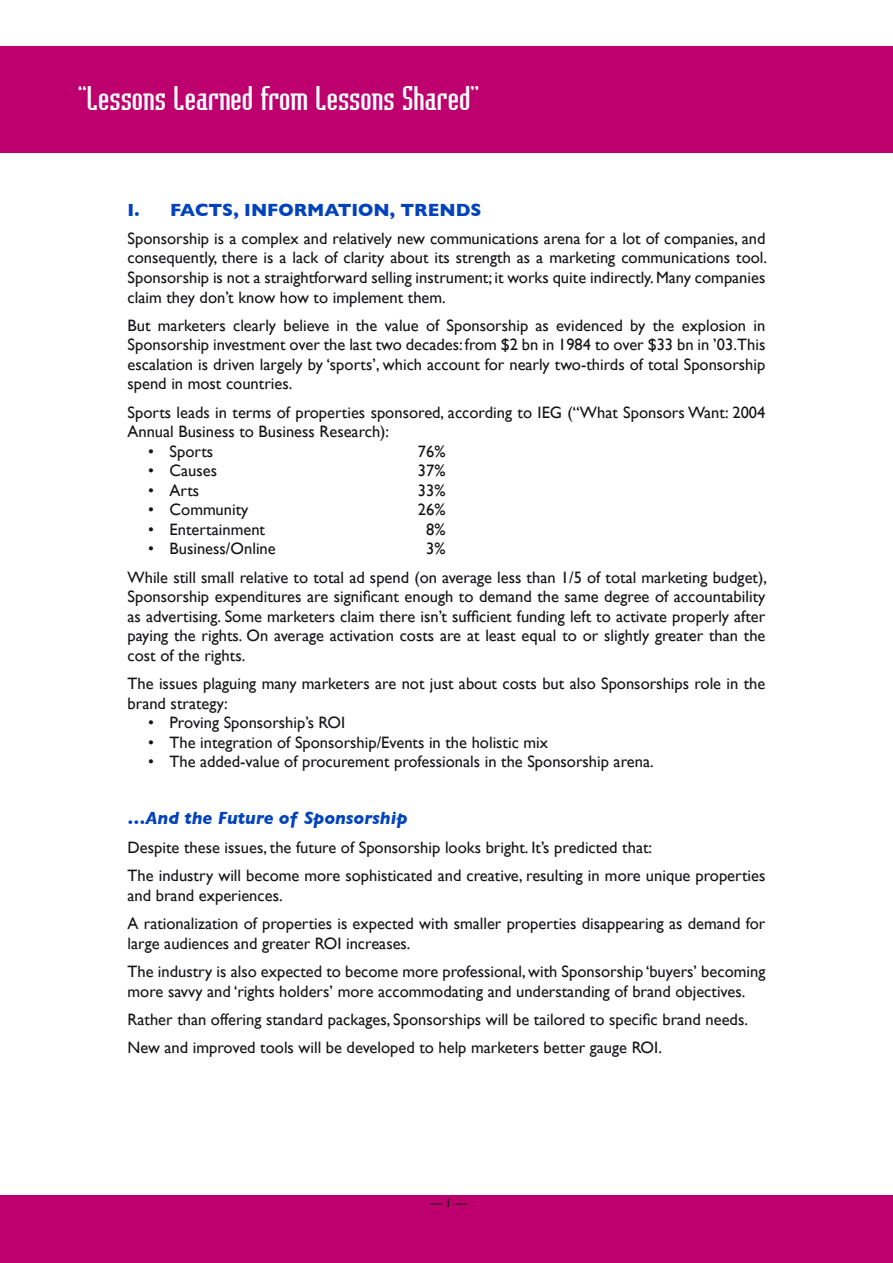
<style>
.page{position:relative;width:893px;height:1263px;background:#fff}
.page>*{position:absolute;margin:0;border:0;box-sizing:border-box;transform-origin:0 0}
.t1{font:36px "Badloc ICG";color:#fff}
.t2{font:700 18px "Gill Sans";color:#0043bc}
.t3{font:italic 700 18px "Gill Sans";color:#0043bc}
.t4{font:16.5px/19.5px "Gill Sans";color:#151518}
.t5{font:12px "Gill Sans";color:#151518}
</style>
<div class="page">
<div style="left:0;top:1195px;width:893px;height:68px;background:#bd006e"></div>
<div style="left:0;top:47px;width:893px;height:106px;background:#bd006e"></div>
<h1 class="t1" style="left:78px;top:78px;width:403px">“Lessons Learned from Lessons Shared”</h1>
<p class="t2" style="left:128px;top:199px;width:355px">I. FACTS, INFORMATION, TRENDS</p>
<p class="t4" style="left:128px;top:229px;width:641px;text-align:justify">Sponsorship is a complex and relatively new communications arena for a lot of companies, and consequently, there is a lack of clarity about its strength as a marketing communications tool.<br>Sponsorship is not a straightforward selling instrument; it works quite indirectly. Many companies claim they don’t know how to implement them.</p>
<p class="t4" style="left:128px;top:315px;width:639px;text-align:justify">But marketers clearly believe in the value of Sponsorship as evidenced by the explosion in Sponsorship investment over the last two decades: from $2 bn in 1984 to over $33 bn in ’03.This escalation is driven largely by ‘sports’, which account for nearly two-thirds of total Sponsorship spend in most countries.</p>
<p class="t4" style="left:128px;top:402px;width:639px">Sports leads in terms of properties sponsored, according to IEG (“What Sponsors Want: 2004<br>Annual Business to Business Research):</p>
<p class="t4" style="left:148px;top:441px;width:66px">• Sports</p>
<p class="t4" style="left:418px;top:441px;width:29px">76%</p>
<p class="t4" style="left:148px;top:461px;width:70px">• Causes</p>
<p class="t4" style="left:418px;top:461px;width:29px">37%</p>
<p class="t4" style="left:148px;top:480px;width:52px">• Arts</p>
<p class="t4" style="left:418px;top:480px;width:29px">33%</p>
<p class="t4" style="left:148px;top:500px;width:102px">• Community</p>
<p class="t4" style="left:418px;top:500px;width:29px">26%</p>
<p class="t4" style="left:148px;top:519px;width:118px">• Entertainment</p>
<p class="t4" style="left:426px;top:519px;width:21px">8%</p>
<p class="t4" style="left:148px;top:539px;width:129px">• Business/Online</p>
<p class="t4" style="left:128px;top:534px;width:641px;line-height:28.5px;text-indent:299px">3%<br>While still small relative to total ad spend (on average less than 1/5 of total marketing budget),</p>
<p class="t4" style="left:128px;top:587px;width:639px;text-align:justify">Sponsorship expenditures are significant enough to demand the same degree of accountability as advertising. Some marketers claim there isn’t sufficient funding left to activate properly after paying the rights. On average activation costs are at least equal to or slightly greater than the cost of the rights.</p>
<p class="t4" style="left:128px;top:674px;width:639px">The issues plaguing many marketers are not just about costs but also Sponsorships role in the brand strategy:</p>
<p class="t4" style="left:148px;top:713px;width:198px">• Proving Sponsorship’s ROI</p>
<p class="t4" style="left:148px;top:732px;width:401px">• The integration of Sponsorship/Events in the holistic mix</p>
<p class="t4" style="left:148px;top:752px;width:507px">• The added-value of procurement professionals in the Sponsorship arena.</p>
<p class="t3" style="left:128px;top:808px;width:281px">…And the Future of Sponsorship</p>
<p class="t4" style="left:128px;top:833px;width:639px;line-height:28.5px">Despite these issues, the future of Sponsorship looks bright. It’s predicted that:<br>The industry will become more sophisticated and creative, resulting in more unique properties</p>
<p class="t4" style="left:128px;top:881px;width:639px;line-height:28.5px">and brand experiences.<br>A rationalization of properties is expected with smaller properties disappearing as demand for</p>
<p class="t4" style="left:128px;top:929px;width:639px;line-height:28.5px">large audiences and greater ROI increases.<br>The industry is also expected to become more professional, with Sponsorship ‘buyers’ becoming</p>
<p class="t4" style="left:128px;top:976px;width:622px;line-height:28.5px">more savvy and ‘rights holders’ more accommodating and understanding of brand objectives.<br>Rather than offering standard packages, Sponsorships will be tailored to specific brand needs.<br>New and improved tools will be developed to help marketers better gauge ROI.</p>
<p class="t5" style="left:430px;top:1196px;width:38px">— 1 —</p>
</div>
